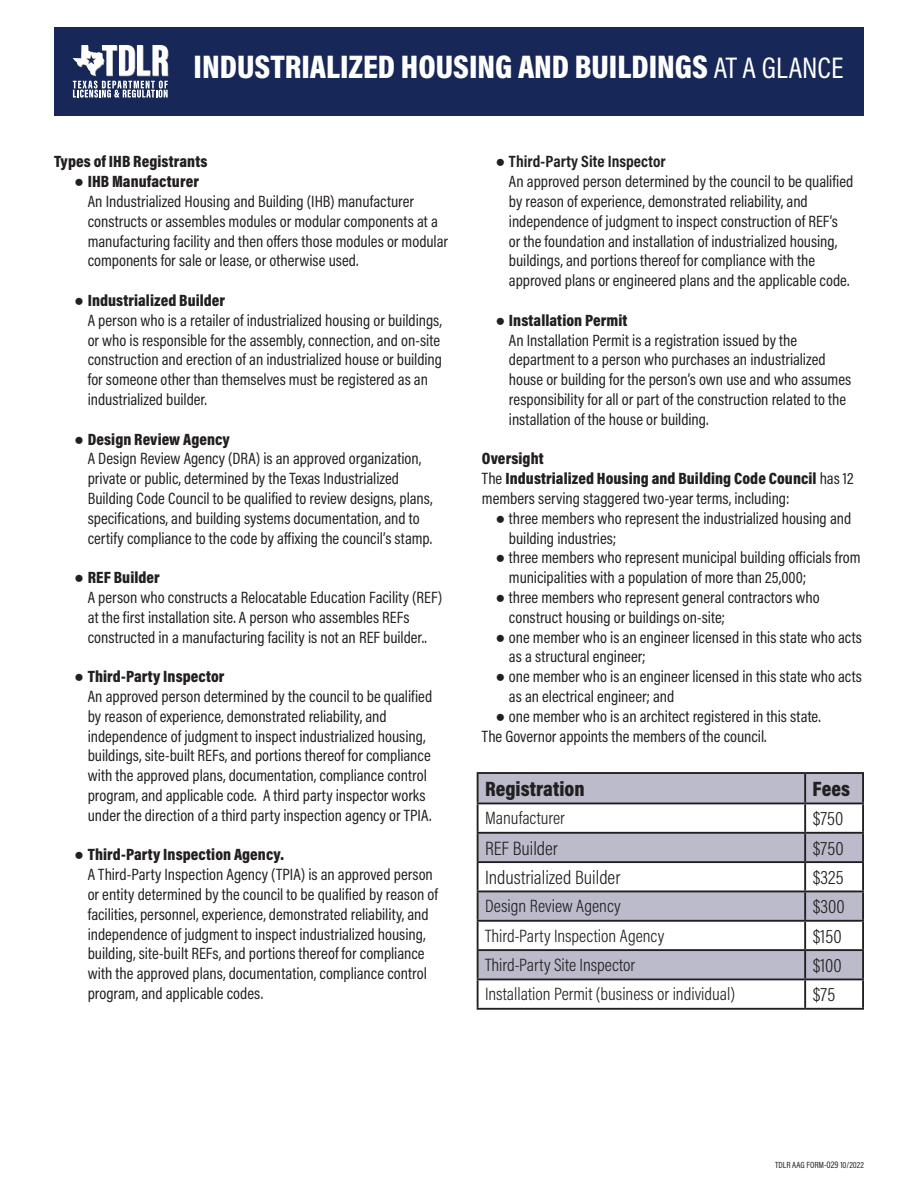
<style>
.page{position:relative;width:918px;height:1188px;background:#fff}
.page>*{position:absolute;margin:0;border:0;box-sizing:border-box;transform-origin:0 0}
.t1{font:900 33px "Acumin Pro Cond";color:#fff}
.t2{font:900 21px "Acumin Pro Cond";color:#231f20}
.t3{font:300 19.5px "Acumin Pro Cond";color:#231f20}
.t4{font:300 18px "Acumin Pro Cond";color:#231f20}
.t5{font:16.5px/19.8px "Acumin Pro Cond";color:#231f20}
.t6{font:900 16.5px "Acumin Pro Cond";letter-spacing:.005em;color:#231f20}
.t7{font:9px "Acumin Pro Cond";color:#231f20}
.s1{font-weight:400;font-size:30px}
.s2{font-family:"Impact"}
.s3{font-weight:900}
.s4{font-weight:700}
.s5{font-size:9.75px}
</style>
<div class="page">
<div style="left:54px;top:27px;width:810px;height:89px;background:#172757"></div>
<svg style="left:73px;top:45px;width:95px;height:53px"></svg>
<svg style="left:479px;top:774px;width:383px;height:205px;fill:#bbbbcb"></svg>
<hr style="left:477px;top:772px;width:328px;height:2px;background:#231f20">
<hr style="left:477px;top:774px;width:2px;height:29px;background:#231f20">
<hr style="left:805px;top:772px;width:59px;height:2px;background:#231f20">
<hr style="left:804px;top:774px;width:2px;height:29px;background:#231f20">
<hr style="left:862px;top:774px;width:2px;height:29px;background:#231f20">
<hr style="left:477px;top:803px;width:328px;height:1px;background:#231f20">
<hr style="left:477px;top:804px;width:2px;height:28px;background:#231f20">
<hr style="left:805px;top:803px;width:59px;height:1px;background:#231f20">
<hr style="left:804px;top:804px;width:2px;height:28px;background:#231f20">
<hr style="left:862px;top:804px;width:2px;height:28px;background:#231f20">
<hr style="left:477px;top:832px;width:328px;height:2px;background:#231f20">
<hr style="left:477px;top:834px;width:2px;height:27px;background:#231f20">
<hr style="left:805px;top:832px;width:59px;height:2px;background:#231f20">
<hr style="left:804px;top:834px;width:2px;height:27px;background:#231f20">
<hr style="left:862px;top:834px;width:2px;height:27px;background:#231f20">
<hr style="left:477px;top:861px;width:328px;height:2px;background:#231f20">
<hr style="left:477px;top:863px;width:2px;height:28px;background:#231f20">
<hr style="left:805px;top:861px;width:59px;height:2px;background:#231f20">
<hr style="left:804px;top:863px;width:2px;height:28px;background:#231f20">
<hr style="left:862px;top:863px;width:2px;height:28px;background:#231f20">
<hr style="left:477px;top:891px;width:328px;height:1px;background:#231f20">
<hr style="left:477px;top:892px;width:2px;height:28px;background:#231f20">
<hr style="left:805px;top:891px;width:59px;height:1px;background:#231f20">
<hr style="left:804px;top:892px;width:2px;height:28px;background:#231f20">
<hr style="left:862px;top:892px;width:2px;height:28px;background:#231f20">
<hr style="left:477px;top:920px;width:328px;height:2px;background:#231f20">
<hr style="left:477px;top:922px;width:2px;height:27px;background:#231f20">
<hr style="left:805px;top:920px;width:59px;height:2px;background:#231f20">
<hr style="left:804px;top:922px;width:2px;height:27px;background:#231f20">
<hr style="left:862px;top:922px;width:2px;height:27px;background:#231f20">
<hr style="left:477px;top:949px;width:328px;height:2px;background:#231f20">
<hr style="left:477px;top:951px;width:2px;height:28px;background:#231f20">
<hr style="left:805px;top:949px;width:59px;height:2px;background:#231f20">
<hr style="left:804px;top:951px;width:2px;height:28px;background:#231f20">
<hr style="left:862px;top:951px;width:2px;height:28px;background:#231f20">
<hr style="left:477px;top:979px;width:328px;height:1px;background:#231f20">
<hr style="left:477px;top:980px;width:2px;height:28px;background:#231f20">
<hr style="left:805px;top:979px;width:59px;height:1px;background:#231f20">
<hr style="left:804px;top:980px;width:2px;height:28px;background:#231f20">
<hr style="left:862px;top:980px;width:2px;height:28px;background:#231f20">
<hr style="left:477px;top:1008px;width:328px;height:2px;background:#231f20">
<hr style="left:805px;top:1008px;width:59px;height:2px;background:#231f20">
<h1 class="t1" style="left:194px;top:45px;width:651px">INDUSTRIALIZED HOUSING AND BUILDINGS <span class="s1">AT A GLANCE</span></h1>
<p class="t6" style="left:54px;top:151px;width:155px">Types of IHB Registrants</p>
<p class="t5" style="left:88px;top:171px;width:362px;text-indent:-13px"><span class="s2">●</span> <span class="s3">IHB Manufacturer<br></span>An Industrialized Housing and Building (IHB) manufacturer constructs or assembles modules or modular components at a manufacturing facility and then offers those modules or modular components for sale or lease, or otherwise used.</p>
<p class="t5" style="left:88px;top:290px;width:356px;text-indent:-13px"><span class="s2">●</span> <span class="s3">Industrialized Builder<br></span>A person who is a retailer of industrialized housing or buildings, or who is responsible for the assembly, connection, and on-site construction and erection of an industrialized house or building for someone other than themselves must be registered as an industrialized builder.</p>
<p class="t5" style="left:88px;top:429px;width:346px;text-indent:-13px"><span class="s2">●</span> <span class="s3">Design Review Agency<br></span>A Design Review Agency (DRA) is an approved organization, private or public, determined by the Texas Industrialized Building Code Council to be qualified to review designs, plans, specifications, and building systems documentation, and to certify compliance to the code by affixing the council’s stamp.</p>
<p class="t5" style="left:88px;top:567px;width:356px;text-indent:-13px"><span class="s2">●</span> <span class="s3">REF Builder<br></span>A person who constructs a Relocatable Education Facility (REF) at the first installation site. A person who assembles REFs constructed in a manufacturing facility is not an REF builder..</p>
<p class="t5" style="left:88px;top:666px;width:346px;text-indent:-13px"><span class="s2">●</span> <span class="s3">Third-Party Inspector<br></span>An approved person determined by the council to be qualified by reason of experience, demonstrated reliability, and independence of judgment to inspect industrialized housing, buildings, site-built REFs, and portions thereof for compliance with the approved plans, documentation, compliance control program, and applicable code. A third party inspector works under the direction of a third party inspection agency or TPIA.</p>
<p class="t5" style="left:88px;top:844px;width:352px;text-indent:-13px"><span class="s2">●</span> <span class="s3">Third-Party Inspection Agency.<br></span>A Third-Party Inspection Agency (TPIA) is an approved person or entity determined by the council to be qualified by reason of facilities, personnel, experience, demonstrated reliability, and independence of judgment to inspect industrialized housing, building, site-built REFs, and portions thereof for compliance with the approved plans, documentation, compliance control program, and applicable codes.</p>
<p class="t5" style="left:509px;top:151px;width:346px;text-indent:-13px"><span class="s2">●</span> <span class="s4">Third-Party Site Inspector<br></span>An approved person determined by the council to be qualified by reason of experience, demonstrated reliability, and independence of judgment to inspect construction of REF’s or the foundation and installation of industrialized housing, buildings, and portions thereof for compliance with the approved plans or engineered plans and the applicable code.</p>
<p class="t5" style="left:509px;top:310px;width:344px;text-indent:-13px"><span class="s2">●</span> <span class="s3">Installation Permit<br></span>An Installation Permit is a registration issued by the department to a person who purchases an industrialized house or building for the person’s own use and who assumes responsibility for all or part of the construction related to the installation of the house or building.</p>
<p class="t5" style="left:482px;top:448px;width:373px"><span class="s3">Oversight<br></span>The <span class="s3">Industrialized Housing and Building Code Council</span> has 12 members serving staggered two-year terms, including:</p>
<p class="t5" style="left:509px;top:508px;width:344px;text-indent:-13px"><span class="s2">●</span> three members who represent the industrialized housing and building industries;</p>
<p class="t5" style="left:509px;top:547px;width:353px;text-indent:-13px"><span class="s2">●</span> three members who represent municipal building officials from municipalities with a population of more than 25,000;</p>
<p class="t5" style="left:509px;top:587px;width:312px;text-indent:-13px"><span class="s2">●</span> three members who represent general contractors who construct housing or buildings on-site;</p>
<p class="t5" style="left:509px;top:627px;width:355px;text-indent:-13px"><span class="s2">●</span> one member who is an engineer licensed in this state who acts as a structural engineer;</p>
<p class="t5" style="left:509px;top:666px;width:355px;text-indent:-13px"><span class="s2">●</span> one member who is an engineer licensed in this state who acts as an electrical engineer; and</p>
<p class="t5" style="left:482px;top:706px;width:340px;text-indent:13px"><span class="s2">●</span> one member who is an architect registered in this state.<br>The Governor appoints the members of the council.</p>
<p class="t2" style="left:485px;top:775px;width:101px">Registration</p>
<p class="t2" style="left:813px;top:775px;width:39px">Fees</p>
<p class="t4" style="left:485px;top:806px;width:81px">Manufacturer</p>
<p class="t3" style="left:813px;top:806px;width:32px">$750</p>
<p class="t3" style="left:485px;top:835px;width:74px">REF Builder</p>
<p class="t3" style="left:813px;top:835px;width:32px">$750</p>
<p class="t3" style="left:485px;top:865px;width:137px">Industrialized Builder</p>
<p class="t3" style="left:813px;top:865px;width:33px">$325</p>
<p class="t4" style="left:485px;top:894px;width:137px">Design Review Agency</p>
<p class="t3" style="left:813px;top:894px;width:34px">$300</p>
<p class="t4" style="left:485px;top:924px;width:181px">Third-Party Inspection Agency</p>
<p class="t3" style="left:813px;top:923px;width:30px">$150</p>
<p class="t4" style="left:485px;top:953px;width:152px">Third-Party Site Inspector</p>
<p class="t3" style="left:813px;top:953px;width:31px">$100</p>
<p class="t4" style="left:485px;top:982px;width:252px">Installation Permit (business or individual)</p>
<p class="t3" style="left:813px;top:982px;width:24px">$75</p>
<p class="t7" style="left:775px;top:1159px;width:90px">TDLR AAG FORM-<span class="s5">029</span> 10/2022</p>
</div>
